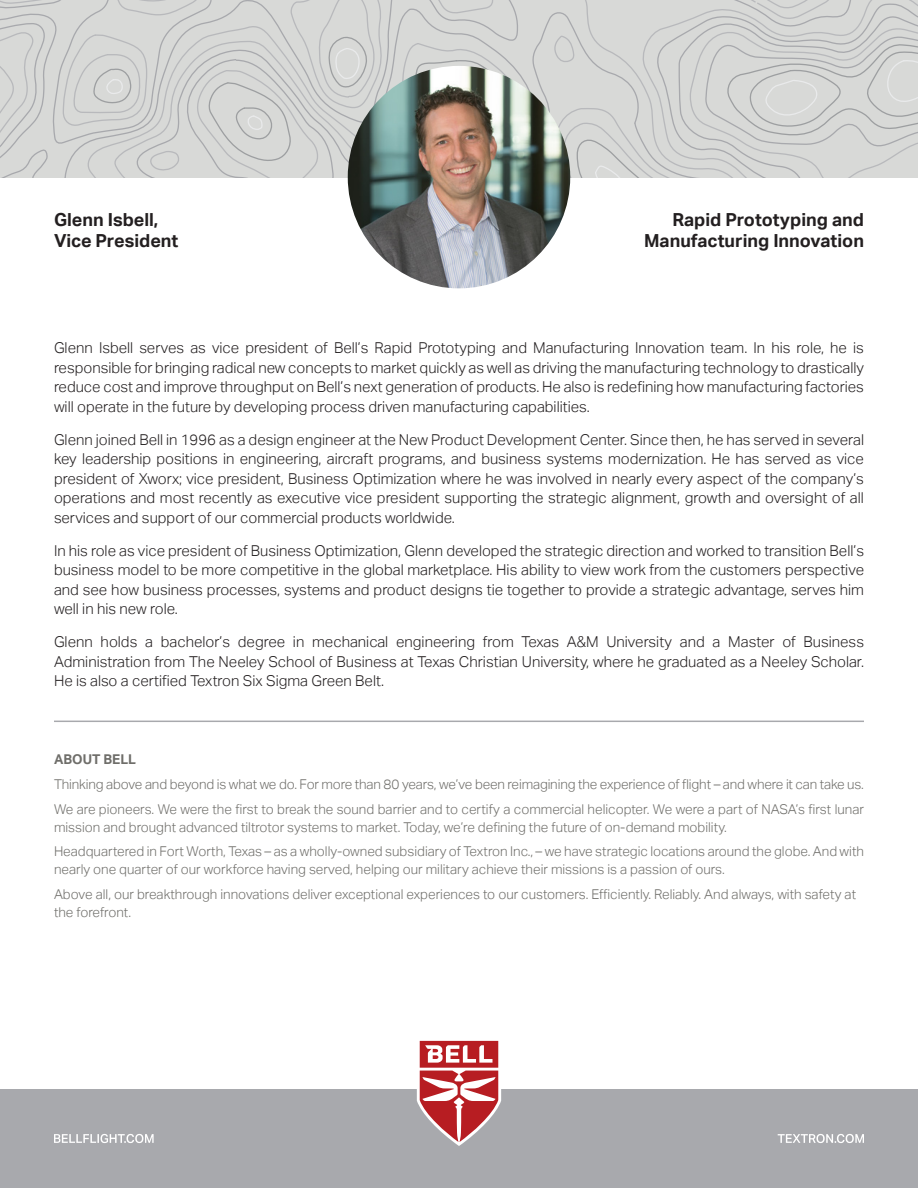
<style>
.page{position:relative;width:918px;height:1188px;background:#fff}
.page>*{position:absolute;margin:0;border:0;box-sizing:border-box;transform-origin:0 0}
.t1{font:700 18px/21.6px "Aktiv Grotesk";color:#231f20;text-align:right}
.t2{font:300 15px/19.5px "Aktiv Grotesk";color:#231f20;text-align:justify}
.t3{font:300 13.5px/18px "Aktiv Grotesk";color:#6f6e6a}
.t4{font:700 13.5px "Aktiv Grotesk";color:#6f6e6a}
</style>
<div class="page">
<svg style="left:0;top:0;width:918px;height:177px;background:#d3d4d3"></svg>
<div style="left:0;top:1089px;width:918px;height:99px;background:#a8a9ad"></div>
<svg style="left:417px;top:1040px;width:84px;height:106px"></svg>
<svg style="left:54px;top:1134px;width:100px;height:9px"></svg>
<svg style="left:778px;top:1134px;width:86px;height:9px"></svg>
<hr style="left:54px;top:721px;width:810px;height:1px;background:#a8a9ad">
<img style="left:348px;top:66px;width:222px;height:222px;border-radius:111px">
<p class="t1" style="left:54px;top:209px;width:106px">Glenn Isbell,</p>
<p class="t1" style="left:54px;top:230px;width:126px">Vice President</p>
<p class="t1" style="left:644px;top:209px;width:221px">Rapid Prototyping and<br>Manufacturing Innovation</p>
<p class="t2" style="left:54px;top:338px;width:812px">Glenn Isbell serves as vice president of Bell’s Rapid Prototyping and Manufacturing Innovation team. In his role, he is responsible for bringing radical new concepts to market quickly as well as driving the manufacturing technology to drastically reduce cost and improve throughput on Bell’s next generation of products. He also is redefining how manufacturing factories will operate in the future by developing process driven manufacturing capabilities.</p>
<p class="t2" style="left:54px;top:430px;width:812px">Glenn joined Bell in 1996 as a design engineer at the New Product Development Center. Since then, he has served in several key leadership positions in engineering, aircraft programs, and business systems modernization. He has served as vice president of Xworx; vice president, Business Optimization where he was involved in nearly every aspect of the company’s operations and most recently as executive vice president supporting the strategic alignment, growth and oversight of all services and support of our commercial products worldwide.</p>
<p class="t2" style="left:54px;top:541px;width:812px">In his role as vice president of Business Optimization, Glenn developed the strategic direction and worked to transition Bell’s business model to be more competitive in the global marketplace. His ability to view work from the customers perspective and see how business processes, systems and product designs tie together to provide a strategic advantage, serves him well in his new role.</p>
<p class="t2" style="left:54px;top:632px;width:812px">Glenn holds a bachelor’s degree in mechanical engineering from Texas A&amp;M University and a Master of Business Administration from The Neeley School of Business at Texas Christian University, where he graduated as a Neeley Scholar.<br>He is also a certified Textron Six Sigma Green Belt.</p>
<p class="t4" style="left:54px;top:752px;width:84px">ABOUT BELL</p>
<p class="t3" style="left:54px;top:775px;width:812px">Thinking above and beyond is what we do. For more than 80 years, we’ve been reimagining the experience of flight – and where it can take us.</p>
<p class="t3" style="left:54px;top:800px;width:812px">We are pioneers. We were the first to break the sound barrier and to certify a commercial helicopter. We were a part of NASA’s first lunar mission and brought advanced tiltrotor systems to market. Today, we’re defining the future of on-demand mobility.</p>
<p class="t3" style="left:54px;top:843px;width:812px">Headquartered in Fort Worth, Texas – as a wholly-owned subsidiary of Textron Inc., – we have strategic locations around the globe. And with nearly one quarter of our workforce having served, helping our military achieve their missions is a passion of ours.</p>
<p class="t3" style="left:54px;top:885px;width:804px">Above all, our breakthrough innovations deliver exceptional experiences to our customers. Efficiently. Reliably. And always, with safety at the forefront.</p>
</div>
